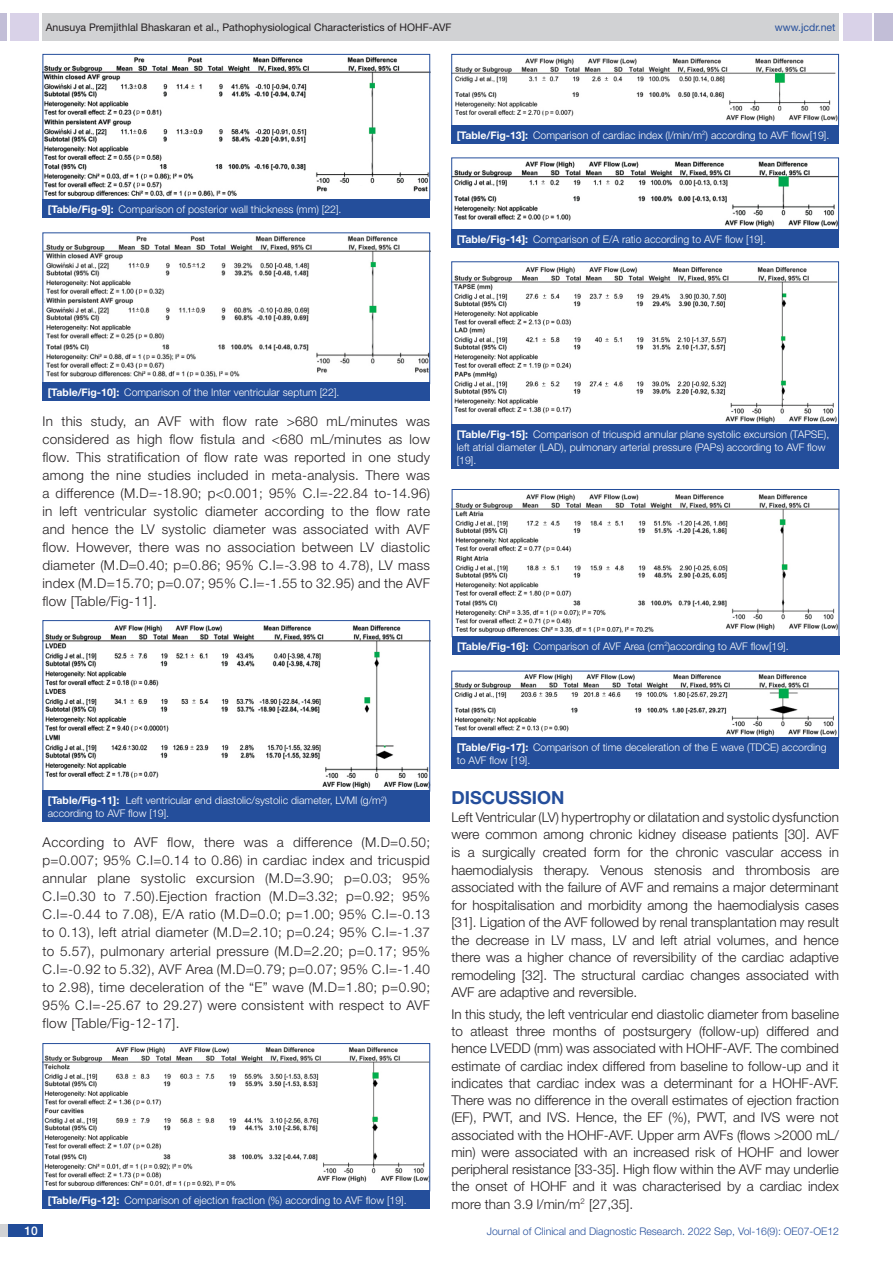
<style>
.page{position:relative;width:893px;height:1263px;background:#fff}
.page>*{position:absolute;margin:0;border:0;box-sizing:border-box;transform-origin:0 0}
.Heading{font:700 18px "Helvetica Neue";color:#244e9b}
.Body_text{font:300 13.5px/18px "Helvetica Neue";color:#231f20;text-align:justify}
.t1{font:500 12px "Helvetica Neue";color:#fff}
.TABLE_FIG{font:300 10.5px/12.6px "Helvetica Neue";color:#fff}
.t2{font:10.5px "Helvetica Neue";color:#231f20}
.t3{font:300 10.5px "Helvetica Neue";color:#244e9b}
.t4{font:10.5px "Helvetica Neue";color:#244e9b}
.s1{font-weight:700}
</style>
<div class="page">
<div style="left:0;top:13px;width:7px;height:28px;background:#c2bed7"></div>
<div style="left:10px;top:13px;width:29px;height:28px;background:#d9d2e8"></div>
<div style="left:43px;top:13px;width:796px;height:28px;background:#d1d2d4"></div>
<div style="left:875px;top:13px;width:18px;height:28px;background:#c2bed7"></div>
<div style="left:843px;top:13px;width:29px;height:28px;background:#d9d2e8"></div>
<div style="left:0;top:1224px;width:43px;height:13px;background:#d1d2d4"></div>
<div style="left:8px;top:1224px;width:35px;height:13px;background:#214c99"></div>
<img style="left:45px;top:57px;width:383px;height:140px">
<div style="left:43px;top:54px;width:387px;height:147px;border:1px solid #244e9b"></div>
<div style="left:43px;top:199px;width:387px;height:19px;background:#244e9b"></div>
<img style="left:45px;top:625px;width:383px;height:164px">
<div style="left:43px;top:620px;width:387px;height:171px;border:1px solid #244e9b"></div>
<div style="left:43px;top:791px;width:387px;height:31px;background:#244e9b"></div>
<img style="left:45px;top:1047px;width:383px;height:140px">
<div style="left:43px;top:1043px;width:387px;height:148px;border:1px solid #244e9b"></div>
<div style="left:43px;top:1190px;width:387px;height:19px;background:#244e9b"></div>
<img style="left:453px;top:58px;width:384px;height:64px">
<div style="left:451px;top:54px;width:388px;height:72px;border:1px solid #244e9b"></div>
<div style="left:451px;top:125px;width:388px;height:19px;background:#244e9b"></div>
<img style="left:453px;top:267px;width:384px;height:156px">
<div style="left:451px;top:261px;width:388px;height:165px;border:1px solid #244e9b"></div>
<div style="left:451px;top:425px;width:388px;height:44px;background:#244e9b"></div>
<img style="left:454px;top:494px;width:383px;height:139px">
<div style="left:452px;top:489px;width:387px;height:148px;border:1px solid #244e9b"></div>
<div style="left:452px;top:636px;width:387px;height:19px;background:#244e9b"></div>
<img style="left:453px;top:674px;width:384px;height:62px">
<div style="left:451px;top:737px;width:388px;height:32px;background:#244e9b"></div>
<img style="left:453px;top:161px;width:384px;height:66px">
<div style="left:451px;top:229px;width:388px;height:19px;background:#244e9b"></div>
<img style="left:44px;top:236px;width:384px;height:141px">
<div style="left:42px;top:382px;width:388px;height:19px;background:#244e9b"></div>
<p class="t2" style="left:46px;top:21px;width:407px">Anusuya Premjithlal Bhaskaran et al., Pathophysiological Characteristics of HOHF-AVF</p>
<p class="t4" style="left:775px;top:21px;width:62px">www.jcdr.net</p>
<p class="TABLE_FIG" style="left:48px;top:203px;width:295px"><span class="s1">[Table/Fig-9]:</span> Comparison of posterior wall thickness (mm) [22].</p>
<p class="TABLE_FIG" style="left:457px;top:129px;width:374px"><span class="s1">[Table/Fig-13]:</span> Comparison of cardiac index (l/min/m<sup>2</sup>) according to AVF flow[19].</p>
<p class="TABLE_FIG" style="left:457px;top:232px;width:311px"><span class="s1">[Table/Fig-14]:</span> Comparison of E/A ratio according to AVF flow [19].</p>
<p class="TABLE_FIG" style="left:48px;top:385px;width:293px"><span class="s1">[Table/Fig-10]:</span> Comparison of the Inter ventricular septum [22].</p>
<p class="Body_text" style="left:43px;top:412px;width:389px">In this study, an AVF with flow rate &gt;680 mL/minutes was considered as high flow fistula and &lt;680 mL/minutes as low flow. This stratification of flow rate was reported in one study among the nine studies included in meta-analysis. There was a difference (M.D=-18.90; p&lt;0.001; 95% C.I=-22.84 to-14.96) in left ventricular systolic diameter according to the flow rate and hence the LV systolic diameter was associated with AVF flow. However, there was no association between LV diastolic diameter (M.D=0.40; p=0.86; 95% C.I=-3.98 to 4.78), LV mass index (M.D=15.70; p=0.07; 95% C.I=-1.55 to 32.95) and the AVF flow [Table/Fig-11].</p>
<p class="TABLE_FIG" style="left:457px;top:428px;width:374px"><span class="s1">[Table/Fig-15]:</span> Comparison of tricuspid annular plane systolic excursion (TAPSE), left atrial diameter (LAD), pulmonary arterial pressure (PAPs) according to AVF flow [19].</p>
<p class="TABLE_FIG" style="left:457px;top:639px;width:333px"><span class="s1">[Table/Fig-16]:</span> Comparison of AVF Area (cm<sup>2</sup>)according to AVF flow[19].</p>
<p class="TABLE_FIG" style="left:48px;top:794px;width:341px"><span class="s1">[Table/Fig-11]:</span> Left ventricular end diastolic/systolic diameter, LVMI (g/m<sup>2</sup>) according to AVF flow [19].</p>
<p class="Body_text" style="left:43px;top:833px;width:389px">According to AVF flow, there was a difference (M.D=0.50; p=0.007; 95% C.I=0.14 to 0.86) in cardiac index and tricuspid annular plane systolic excursion (M.D=3.90; p=0.03; 95% C.I=0.30 to 7.50).Ejection fraction (M.D=3.32; p=0.92; 95% C.I=-0.44 to 7.08), E/A ratio (M.D=0.0; p=1.00; 95% C.I=-0.13 to 0.13), left atrial diameter (M.D=2.10; p=0.24; 95% C.I=-1.37 to 5.57), pulmonary arterial pressure (M.D=2.20; p=0.17; 95% C.I=-0.92 to 5.32), AVF Area (M.D=0.79; p=0.07; 95% C.I=-1.40 to 2.98), time deceleration of the “E” wave (M.D=1.80; p=0.90; 95% C.I=-25.67 to 29.27) were consistent with respect to AVF flow [Table/Fig-12-17].</p>
<p class="TABLE_FIG" style="left:48px;top:1193px;width:360px"><span class="s1">[Table/Fig-12]:</span> Comparison of ejection fraction (%) according to AVF flow [19].</p>
<p class="TABLE_FIG" style="left:457px;top:741px;width:371px"><span class="s1">[Table/Fig-17]:</span> Comparison of time deceleration of the E wave (TDCE) according to AVF flow [19].</p>
<p class="Heading" style="left:451px;top:787px;width:115px">DISCUSSION</p>
<p class="Body_text" style="left:451px;top:808px;width:389px;line-height:17.5px">Left Ventricular (LV) hypertrophy or dilatation and systolic dysfunction were common among chronic kidney disease patients [30]. AVF is a surgically created form for the chronic vascular access in haemodialysis therapy. Venous stenosis and thrombosis are associated with the failure of AVF and remains a major determinant for hospitalisation and morbidity among the haemodialysis cases [31]. Ligation of the AVF followed by renal transplantation may result the decrease in LV mass, LV and left atrial volumes, and hence there was a higher chance of reversibility of the cardiac adaptive remodeling [32]. The structural cardiac changes associated with AVF are adaptive and reversible.</p>
<p class="Body_text" style="left:451px;top:1005px;width:389px;line-height:17.2px">In this study, the left ventricular end diastolic diameter from baseline to atleast three months of postsurgery (follow-up) differed and hence LVEDD (mm) was associated with HOHF-AVF. The combined estimate of cardiac index differed from baseline to follow-up and it indicates that cardiac index was a determinant for a HOHF-AVF.<br>There was no difference in the overall estimates of ejection fraction (EF), PWT, and IVS. Hence, the EF (%), PWT, and IVS were not associated with the HOHF-AVF. Upper arm AVFs (flows &gt;2000 mL/ min) were associated with an increased risk of HOHF and lower peripheral resistance [33-35]. High flow within the AVF may underlie the onset of HOHF and it was characterised by a cardiac index more than 3.9 l/min/m<sup>2</sup> [27,35].</p>
<p class="t1" style="left:24px;top:1223px;width:15px">10</p>
<p class="t3" style="left:487px;top:1225px;width:354px">Journal of Clinical and Diagnostic Research. 2022 Sep, Vol-16(9): OE07-OE12</p>
</div>
